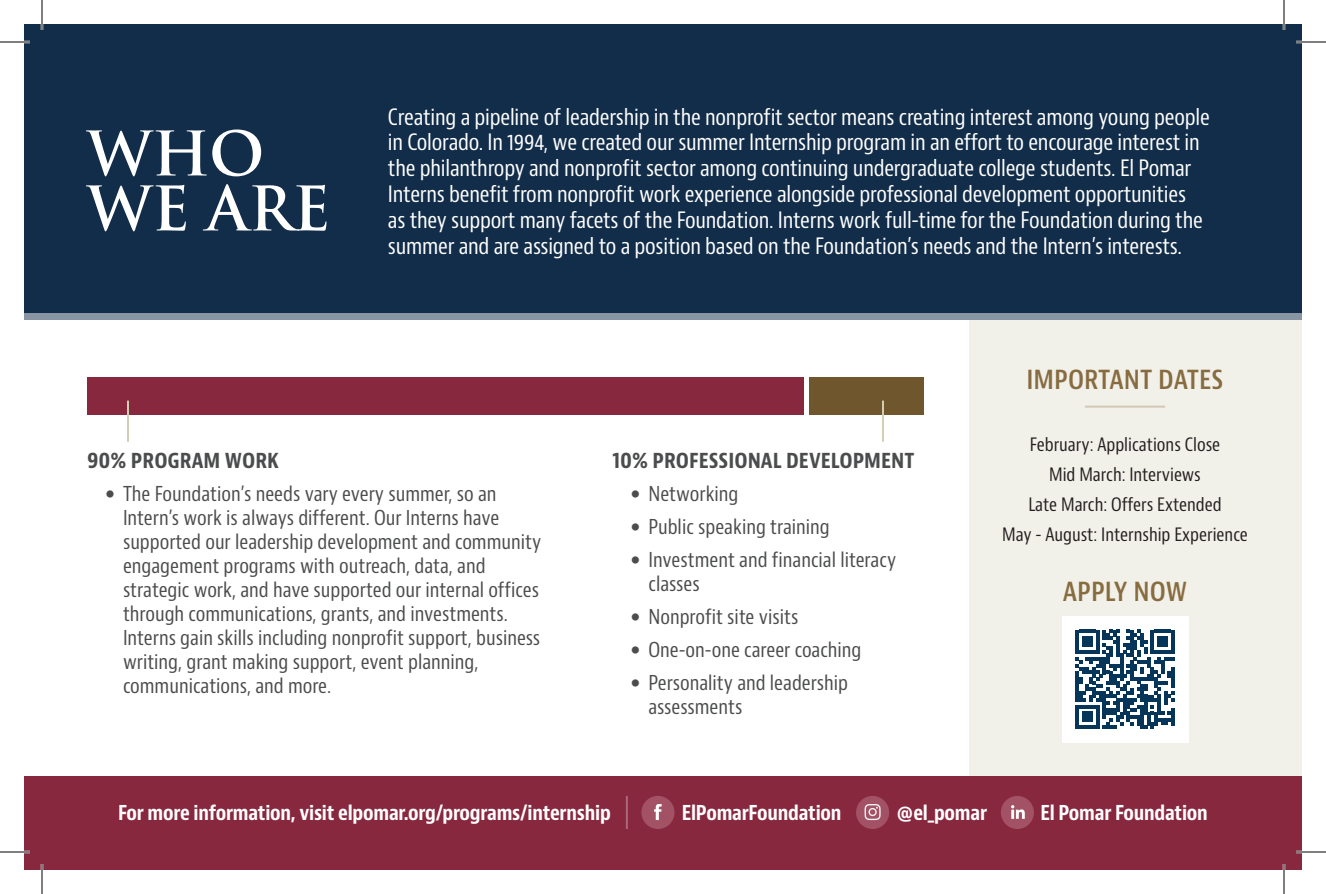
<style>
.page{position:relative;width:1326px;height:894px;background:#fff}
.page>*{position:absolute;margin:0;border:0;box-sizing:border-box;transform-origin:0 0}
.t1{font:600 59.8px/55px "Trajan Pro 3";color:#fff}
.Subhead{font:600 condensed 28px "Bernino Sans";color:#876c40}
.Body_Text{font:condensed 22px/26px "Bernino Sans";letter-spacing:-.01em;color:#fff}
.Subhead-2{font:700 condensed 22px "Bernino Sans";color:#4b4c4d}
.t2{font:condensed 20px/24px "Bernino Sans";color:#4b4c4d}
.Body_Text-2{font:700 condensed 20px "Bernino Sans";letter-spacing:-.01em;color:#fff}
.Subhead-3{font:condensed 18px "Bernino Sans";color:#231f20}
.s1{font-family:"Avenir Next Condensed";font-stretch:normal}
</style>
<div class="page">
<div style="left:970px;top:33px;width:332px;height:744px;background:#f1f0e9"></div>
<div style="left:809px;top:377px;width:115px;height:38px;background:#70562d"></div>
<div style="left:87px;top:377px;width:716px;height:38px;background:#88283f"></div>
<div style="left:24px;top:24px;width:1278px;height:293px;background:#122d49"></div>
<div style="left:24px;top:313px;width:1278px;height:7px;background:#8795a3"></div>
<hr style="left:882px;top:401px;width:2px;height:41px;background:#d1ceb6">
<hr style="left:127px;top:401px;width:2px;height:41px;background:#d1ceb6">
<hr style="left:1085px;top:406px;width:80px;height:2px;background:#876c40">
<div style="left:1062px;top:616px;width:126px;height:126px;background:#fff"></div>
<svg style="left:1075px;top:630px;width:100px;height:99px"></svg>
<hr style="left:1171px;top:708px;width:4px;height:17px;background:#053558">
<div style="left:24px;top:776px;width:1278px;height:94px;background:#88283f"></div>
<hr style="left:626px;top:796px;width:2px;height:33px;background:#fff">
<div style="left:856px;top:796px;width:33px;height:33px;background:#a25264;border-radius:50%"></div>
<svg style="left:865px;top:804px;width:16px;height:16px"></svg>
<div style="left:641px;top:796px;width:34px;height:33px;background:#a25264;border-radius:50%"></div>
<svg style="left:654px;top:804px;width:8px;height:16px"></svg>
<div style="left:1001px;top:796px;width:33px;height:33px;background:#a25264;border-radius:50%"></div>
<svg style="left:1011px;top:805px;width:14px;height:14px"></svg>
<hr style="left:0;top:41px;width:30px;height:2px;background:#fff">
<hr style="left:1296px;top:41px;width:30px;height:2px;background:#fff">
<hr style="left:0;top:851px;width:30px;height:2px;background:#fff">
<hr style="left:1296px;top:851px;width:30px;height:2px;background:#fff">
<hr style="left:41px;top:0;width:2px;height:30px;background:#fff">
<hr style="left:41px;top:864px;width:2px;height:30px;background:#fff">
<hr style="left:1283px;top:0;width:2px;height:30px;background:#fff">
<hr style="left:1283px;top:864px;width:2px;height:30px;background:#fff">
<hr style="left:0;top:42px;width:30px;height:1px;background:#000">
<hr style="left:1296px;top:42px;width:30px;height:1px;background:#000">
<hr style="left:0;top:852px;width:30px;height:1px;background:#000">
<hr style="left:1296px;top:852px;width:30px;height:1px;background:#000">
<hr style="left:42px;top:0;width:1px;height:30px;background:#000">
<hr style="left:42px;top:864px;width:1px;height:30px;background:#000">
<hr style="left:1284px;top:0;width:1px;height:30px;background:#000">
<hr style="left:1284px;top:864px;width:1px;height:30px;background:#000">
<p class="t1" style="left:87px;top:128px;width:245px">WHO<br>WE ARE</p>
<p class="Body_Text" style="left:388px;top:104px;width:823px">Creating a pipeline of leadership in the nonprofit sector means creating interest among young people in Colorado. In 1994, we created our summer Internship program in an effort to encourage interest in the philanthropy and nonprofit sector among continuing undergraduate college students. El Pomar Interns benefit from nonprofit work experience alongside professional development opportunities<br>as they support many facets of the Foundation. Interns work full-time for the Foundation during the summer and are assigned to a position based on the Foundation’s needs and the Intern’s interests.</p>
<p class="Subhead" style="left:1026px;top:362px;width:199px">IMPORTANT DATES</p>
<p class="Subhead-2" style="left:87px;top:447px;width:194px">90% PROGRAM WORK</p>
<p class="t2" style="left:123px;top:483px;width:420px;text-indent:-18px"><span class="s1">•</span> The Foundation’s needs vary every summer, so an Intern’s work is always different. Our Interns have supported our leadership development and community engagement programs with outreach, data, and strategic work, and have supported our internal offices through communications, grants, and investments.<br>Interns gain skills including nonprofit support, business writing, grant making support, event planning, communications, and more.</p>
<p class="Subhead-2" style="left:612px;top:447px;width:304px">10% PROFESSIONAL DEVELOPMENT</p>
<p class="t2" style="left:630px;top:483px;width:109px"><span class="s1">•</span> Networking</p>
<p class="t2" style="left:630px;top:516px;width:201px"><span class="s1">•</span> Public speaking training</p>
<p class="t2" style="left:648px;top:549px;width:249px;text-indent:-18px"><span class="s1">•</span> Investment and financial literacy classes</p>
<p class="t2" style="left:630px;top:606px;width:169px"><span class="s1">•</span> Nonprofit site visits</p>
<p class="t2" style="left:630px;top:639px;width:233px"><span class="s1">•</span> One-on-one career coaching</p>
<p class="t2" style="left:648px;top:672px;width:201px;text-indent:-18px"><span class="s1">•</span> Personality and leadership assessments</p>
<p class="Subhead-3" style="left:1030px;top:434px;width:192px">February: Applications Close</p>
<p class="Subhead-3" style="left:1049px;top:464px;width:153px">Mid March: Interviews</p>
<p class="Subhead-3" style="left:1028px;top:494px;width:195px">Late March: Offers Extended</p>
<p class="Subhead-3" style="left:1002px;top:524px;width:247px">May - August: Internship Experience</p>
<p class="Subhead" style="left:1063px;top:574px;width:126px">APPLY NOW</p>
<p class="Body_Text-2" style="left:118px;top:800px;width:494px">For more information, visit elpomar.org/programs/internship</p>
<p class="Body_Text-2" style="left:682px;top:800px;width:161px">ElPomarFoundation</p>
<p class="Body_Text-2" style="left:897px;top:800px;width:92px">@el_pomar</p>
<p class="Body_Text-2" style="left:1040px;top:800px;width:169px">El Pomar Foundation</p>
</div>
